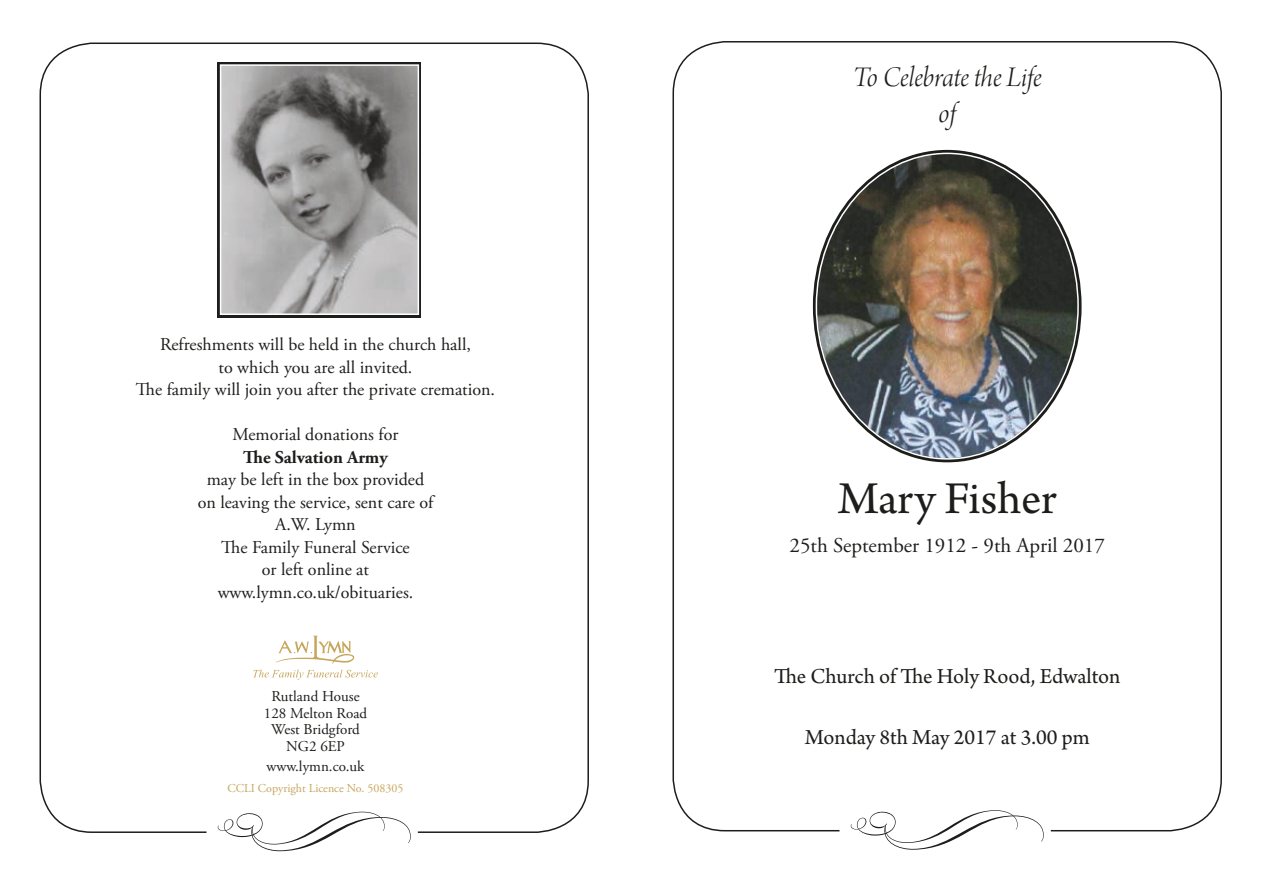
<style>
.page{position:relative;width:1263px;height:893px;background:#fff}
.page>*{position:absolute;margin:0;border:0;box-sizing:border-box;transform-origin:0 0}
.t1{font:48px "Arno Pro";color:#1d1d1b}
.t2{font:30px/36px "Arno Pro Light Italic Display";letter-spacing:-.005em;color:#1d1d1b;text-align:center}
.t3{font:22.5px "Arno Pro";color:#1d1d1b}
.t4{font:21px "Adobe Garamond Pro";color:#1d1d1b}
.t5{font:18px/22.5px "Adobe Garamond Pro";color:#1d1d1b;text-align:center}
.t6{font:700 18px "Adobe Garamond Pro";color:#1d1d1b}
.t7{font:15px/16.5px "Adobe Garamond Pro";color:#1d1d1b;text-align:center}
.t8{font:12px "Adobe Garamond Pro";color:#c6a65b}
</style>
<div class="page">
<svg style="left:851px;top:810px;width:193px;height:40px"></svg>
<svg style="left:218px;top:811px;width:193px;height:40px"></svg>
<div style="left:218px;top:62px;width:203px;height:255px;background:#1d1d1b"></div>
<img style="left:817px;top:154px;width:260px;height:304px">
<svg style="left:219px;top:64px;width:201px;height:251px;background:#9b9a9a"></svg>
<svg style="left:253px;top:635px;width:125px;height:45px"></svg>
<p class="t5" style="left:136px;top:334px;width:361px">Refreshments will be held in the church hall,<br>to which you are all invited.<br>The family will join you after the private cremation.</p>
<p class="t5" style="left:232px;top:424px;width:168px">Memorial donations for</p>
<p class="t6" style="left:243px;top:446px;width:146px">The Salvation Army</p>
<p class="t5" style="left:198px;top:469px;width:237px">may be left in the box provided on leaving the service, sent care of<br>A.W. Lymn<br>The Family Funeral Service<br>or left online at www.lymn.co.uk/obituaries.</p>
<p class="t7" style="left:264px;top:689px;width:105px">Rutland House<br>128 Melton Road<br>West Bridgford<br>NG2 6EP</p>
<p class="t7" style="left:267px;top:759px;width:99px">www.lymn.co.uk</p>
<p class="t8" style="left:227px;top:781px;width:178px">CCLI Copyright Licence No. 508305</p>
<h2 class="t2" style="left:853px;top:62px;width:190px">To Celebrate the Life of</h2>
<h1 class="t1" style="left:838px;top:471px;width:220px">Mary Fisher</h1>
<p class="t4" style="left:789px;top:532px;width:317px">25th September 1912 - 9th April 2017</p>
<p class="t3" style="left:774px;top:664px;width:348px">The Church of The Holy Rood, Edwalton</p>
<p class="t3" style="left:805px;top:724px;width:286px">Monday 8th May 2017 at 3.00 pm</p>
</div>
